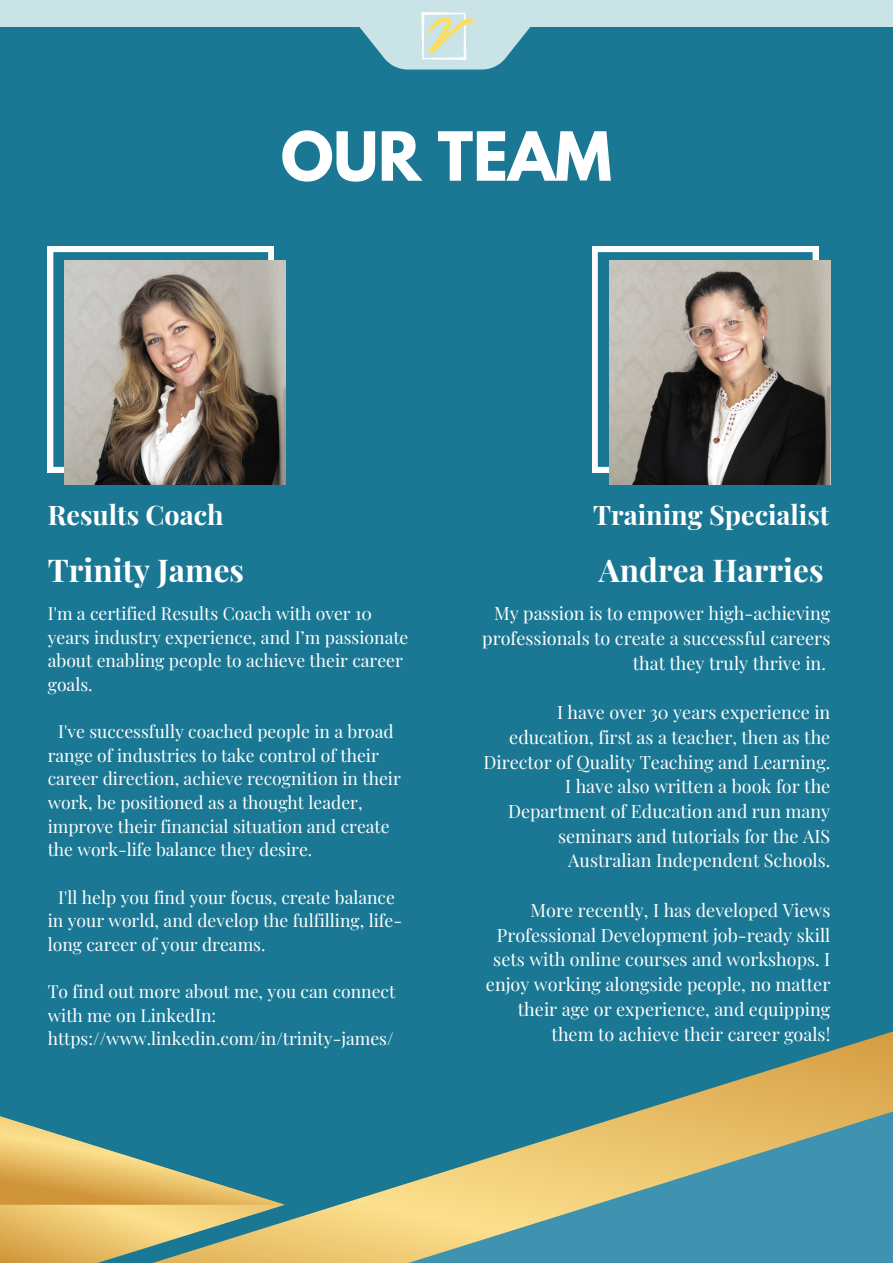
<style>
.page{position:relative;width:893px;height:1264px;background:#fff}
.page>*{position:absolute;margin:0;border:0;box-sizing:border-box;transform-origin:0 0}
.t1{font:700 60px "League Spartan";color:#fff}
.t2{font:700 31.5px "Playfair Display";color:#fff}
.t3{font:700 27px "Playfair Display";color:#fff}
.t4{font:18px/24.8px "Playfair Display";color:#fff;text-align:right}
.t5{font:17.55px/23.5px "Playfair Display";color:#fff}
</style>
<div class="page">
<div style="left:0;top:0;width:892px;height:1262px;background:#1b7895"></div>
<svg style="left:48px;top:246px;width:226px;height:226px"></svg>
<img style="left:64px;top:261px;width:221px;height:223px">
<svg style="left:285px;top:1032px;width:607px;height:230px"></svg>
<svg style="left:0;top:1204px;width:285px;height:58px"></svg>
<svg style="left:0;top:1116px;width:282px;height:88px"></svg>
<div style="left:0;top:0;width:892px;height:27px;background:#cae3e6"></div>
<svg style="left:359px;top:27px;width:171px;height:43px"></svg>
<svg style="left:592px;top:246px;width:226px;height:226px"></svg>
<img style="left:609px;top:261px;width:221px;height:223px">
<img style="left:412px;top:12px;width:68px;height:58px">
<h1 class="t1" style="left:281px;top:127px;width:332px">OUR TEAM</h1>
<h3 class="t3" style="left:48px;top:496px;width:177px">Results Coach</h3>
<h2 class="t2" style="left:48px;top:548px;width:198px">Trinity James</h2>
<p class="t5" style="left:48px;top:601px;width:362px">I'm a certified Results Coach with over 10 years industry experience, and I’m passionate about enabling people to achieve their career goals.</p>
<p class="t5" style="left:48px;top:719px;width:354px;text-indent:11px">I've successfully coached people in a broad range of industries to take control of their career direction, achieve recognition in their work, be positioned as a thought leader, improve their financial situation and create the work-life balance they desire.</p>
<p class="t5" style="left:48px;top:884px;width:356px;text-indent:11px">I'll help you find your focus, create balance in your world, and develop the fulfilling, life&shy;long career of your dreams.</p>
<p class="t5" style="left:48px;top:978px;width:349px">To find out more about me, you can connect with me on LinkedIn: https://www.linkedin.com/in/trinity-james/</p>
<h3 class="t3" style="left:593px;top:496px;width:238px">Training Specialist</h3>
<h2 class="t2" style="left:599px;top:548px;width:226px">Andrea Harries</h2>
<p class="t4" style="left:482px;top:600px;width:349px">My passion is to empower high-achieving professionals to create a successful careers that they truly thrive in.</p>
<p class="t4" style="left:483px;top:699px;width:348px">I have over 30 years experience in education, first as a teacher, then as the Director of Quality Teaching and Learning.<br>I have also written a book for the Department of Education and run many seminars and tutorials for the AIS Australian Independent Schools.</p>
<p class="t4" style="left:486px;top:897px;width:346px">More recently, I has developed Views Professional Development job-ready skill sets with online courses and workshops. I enjoy working alongside people, no matter their age or experience, and equipping them to achieve their career goals!</p>
</div>
